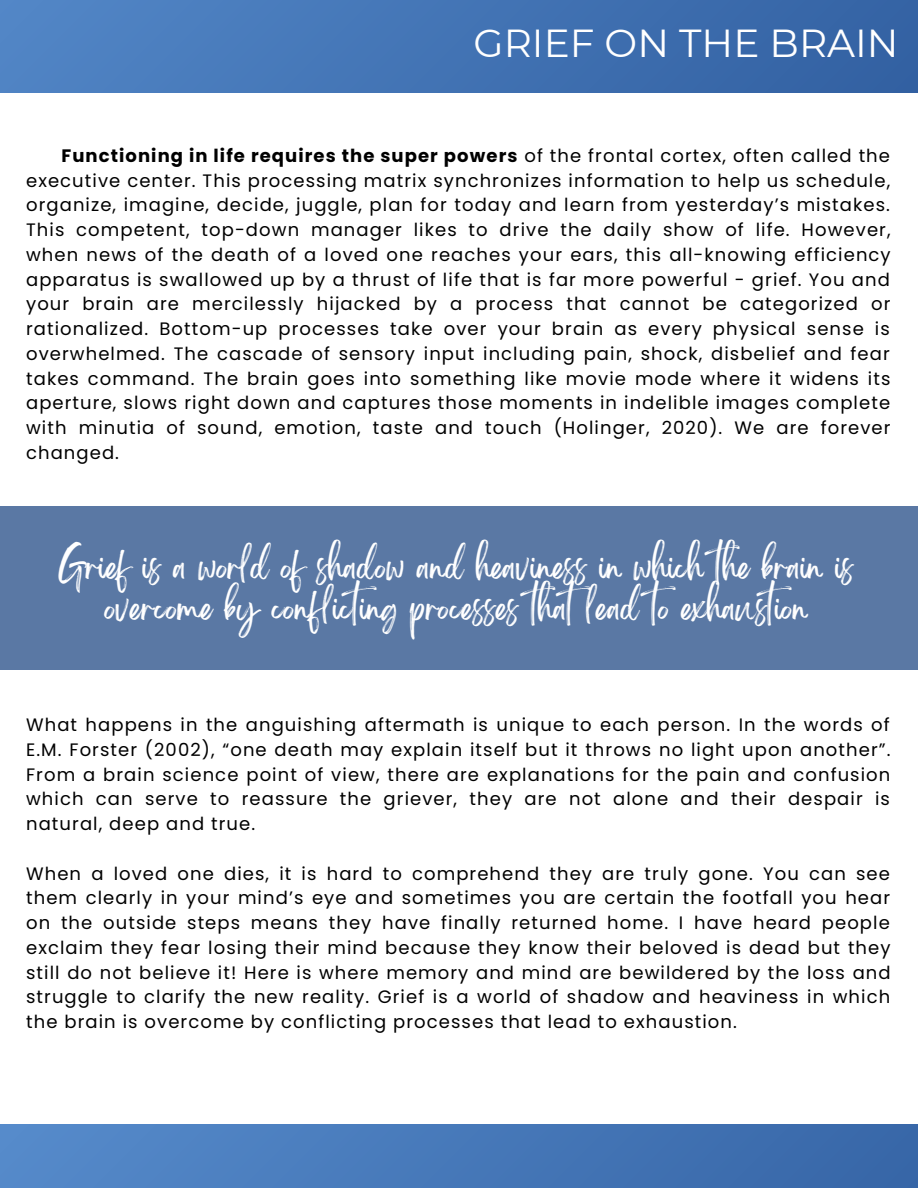
<style>
.page{position:relative;width:918px;height:1188px;background:#fff}
.page>*{position:absolute;margin:0;border:0;box-sizing:border-box;transform-origin:0 0}
.t1{font:39px "Montserrat";color:#fff}
.t2{font:30px/41.7px "Brightwall";color:#fff;text-align:center}
.t3{font:18px/24.8px "Poppins";letter-spacing:.06em;color:#000;text-align:justify}
.s1{font-weight:700}
</style>
<div class="page">
<div style="left:0;top:1125px;width:918px;height:63px;background:linear-gradient(to right,#568aca,#3766a7)"></div>
<div style="left:0;top:0;width:918px;height:92px;background:linear-gradient(to right,#5185c5,#3361a3)"></div>
<div style="left:0;top:506px;width:918px;height:164px;background:#5a78a4"></div>
<h1 class="t1" style="left:474px;top:19px;width:427px">GRIEF ON THE BRAIN</h1>
<p class="t3" style="left:26px;top:143px;width:866px;text-indent:35px"><span class="s1">Functioning in life requires the super powers</span> of the frontal cortex, often called the executive center. This processing matrix synchronizes information to help us schedule, organize, imagine, decide, juggle, plan for today and learn from yesterday’s mistakes.<br>This competent, top-down manager likes to drive the daily show of life. However, when news of the death of a loved one reaches your ears, this all-knowing efficiency apparatus is swallowed up by a thrust of life that is far more powerful - grief. You and your brain are mercilessly hijacked by a process that cannot be categorized or rationalized. Bottom-up processes take over your brain as every physical sense is overwhelmed. The cascade of sensory input including pain, shock, disbelief and fear takes command. The brain goes into something like movie mode where it widens its aperture, slows right down and captures those moments in indelible images complete with minutia of sound, emotion, taste and touch (Holinger, 2020). We are forever changed.</p>
<h2 class="t2" style="left:59px;top:553px;width:796px">Grief is a world of shadow and heaviness in which the brain is overcome by conflicting processes thatlead to exhaustion</h2>
<p class="t3" style="left:26px;top:712px;width:866px">What happens in the anguishing aftermath is unique to each person. In the words of E.M. Forster (2002), “one death may explain itself but it throws no light upon another”.<br>From a brain science point of view, there are explanations for the pain and confusion which can serve to reassure the griever, they are not alone and their despair is natural, deep and true.</p>
<p class="t3" style="left:26px;top:861px;width:866px">When a loved one dies, it is hard to comprehend they are truly gone. You can see them clearly in your mind’s eye and sometimes you are certain the footfall you hear on the outside steps means they have finally returned home. I have heard people exclaim they fear losing their mind because they know their beloved is dead but they still do not believe it! Here is where memory and mind are bewildered by the loss and struggle to clarify the new reality. Grief is a world of shadow and heaviness in which the brain is overcome by conflicting processes that lead to exhaustion.</p>
</div>
